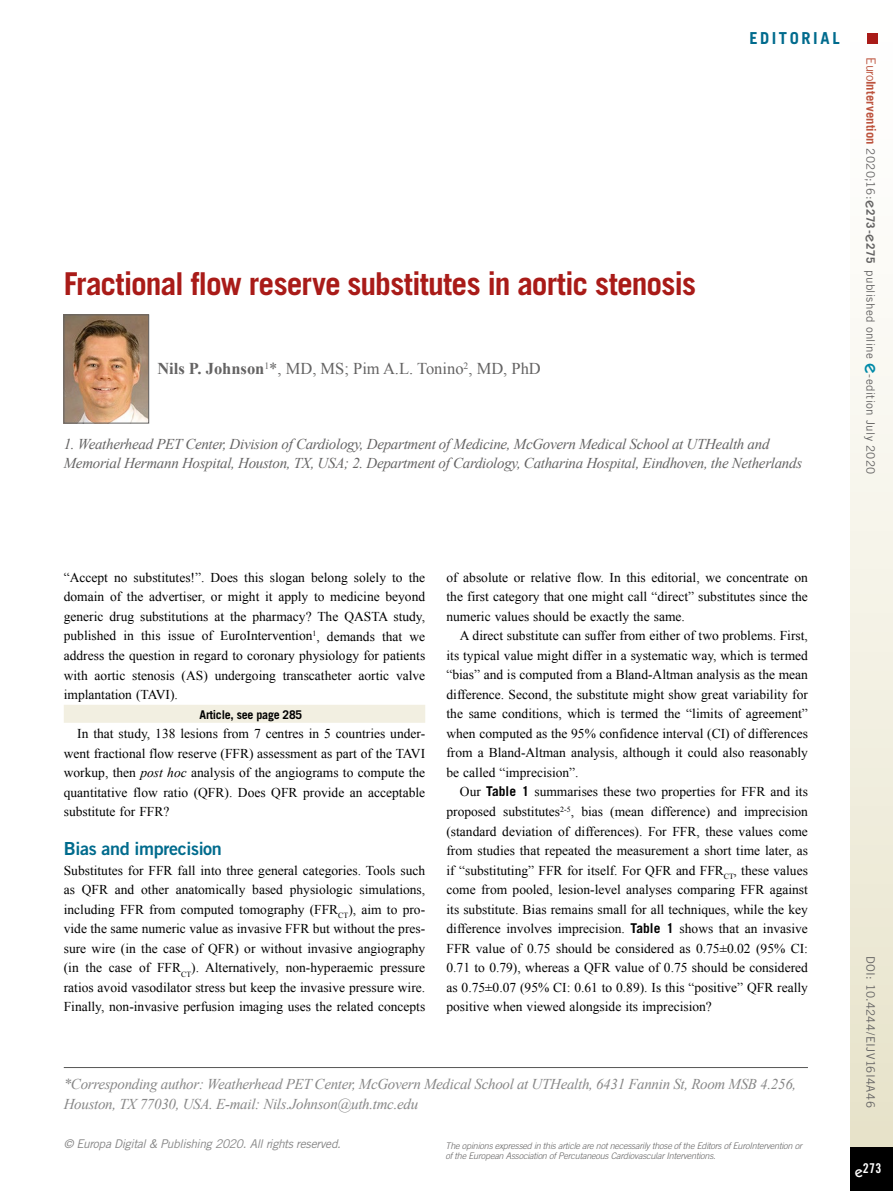
<style>
.page{position:relative;width:893px;height:1191px;background:#fff}
.page>*{position:absolute;margin:0;border:0;box-sizing:border-box;transform-origin:0 0}
.t1{font:700 31.5px "Trade Gothic LT Std";letter-spacing:-.03em;color:#a91b18}
.t2{font:18px "Trade Gothic LT Std Bd 2";letter-spacing:-.02em;color:#006b8d}
.t3{font:16.5px "Times New Roman";color:#646363}
.t4{font:700 16.5px "Trade Gothic LT Std";letter-spacing:.16em;color:#006b8d}
.t5{font:italic 15px/19.5px "Times New Roman";letter-spacing:-.02em;color:#646363}
.t6{font:italic 15px/19.5px "Times New Roman";letter-spacing:-.02em;color:#878787}
.t7{font:13.5px/19.5px "Times New Roman";color:#000;text-align:justify}
.t8{font:13.5px "Trade Gothic LT Std Bd Cn 20";color:#fff}
.t9{font:italic 12px "Trade Gothic LT Std";letter-spacing:-.03em;color:#878787}
.t10{font:700 12px "Trade Gothic LT Std";letter-spacing:-.02em;color:#000}
.t11{font:11.7px "Trade Gothic LT Std";letter-spacing:.03em;color:#646363}
.t12{font:italic 300 9px/10.5px "Trade Gothic LT Std";letter-spacing:-.02em;color:#646363}
.s1{font-weight:700}
.s2{font-size:12.75px;color:#bc533d}
.s3{font-weight:700;font-size:12.75px;color:#bc533d}
.s4{font-family:"ITC Kabel Std";font-weight:500;font-size:15px}
.s5{font-family:"ITC Kabel Std";font-weight:500;font-size:19.5px;color:#008aa8}
.s6{font-style:italic}
.s7{font-family:"Trade Gothic LT Std";font-weight:700}
</style>
<div class="page">
<div style="left:850px;top:0;width:43px;height:1191px;background:linear-gradient(to bottom,#fff,#e7e2c9)"></div>
<div style="left:850px;top:1147px;width:43px;height:44px;background:#000"></div>
<div style="left:867px;top:34px;width:11px;height:10px;background:#a91b18"></div>
<div style="left:64px;top:705px;width:361px;height:18px;background:#f2efe1"></div>
<img style="left:66px;top:317px;width:81px;height:104px">
<div style="left:64px;top:315px;width:85px;height:108px;border:1px solid #646363"></div>
<hr style="left:64px;top:1067px;width:744px;height:1px;background:#575756">
<p class="t4" style="left:749px;top:28px;width:92px">EDITORIAL</p>
<h1 class="t1" style="left:64px;top:264px;width:634px">Fractional flow reserve substitutes in aortic stenosis</h1>
<p class="t3" style="left:157px;top:357px;width:385px"><span class="s1">Nils P. Johnson</span><sup>1</sup>*, MD, MS; Pim A.L. Tonino<sup>2</sup>, MD, PhD</p>
<p class="t5" style="left:64px;top:434px;width:740px">1. Weatherhead PET Center, Division of Cardiology, Department of Medicine, McGovern Medical School at UTHealth and<br>Memorial Hermann Hospital, Houston, TX, USA; 2. Department of Cardiology, Catharina Hospital, Eindhoven, the Netherlands</p>
<p class="t11" style="left:878px;top:57px;width:419px;rotate:90deg"><span class="s2">Euro</span><span class="s3">Intervention</span> 2020;16:<span class="s4">e</span><span class="s1">273-</span><span class="s4">e</span><span class="s1">275</span> published online <span class="s5">e</span>-edition July 2020</p>
<p class="t7" style="left:64px;top:567px;width:363px">“Accept no substitutes!”. Does this slogan belong solely to the domain of the advertiser, or might it apply to medicine beyond generic drug substitutions at the pharmacy? The QASTA study, published in this issue of EuroIntervention<sup>1</sup>, demands that we address the question in regard to coronary physiology for patients with aortic stenosis (AS) undergoing transcatheter aortic valve implantation (TAVI).</p>
<p class="t10" style="left:200px;top:707px;width:104px">Article, see page 285</p>
<p class="t7" style="left:64px;top:723px;width:363px;text-indent:14px">In that study, 138 lesions from 7 centres in 5 countries under&shy;went fractional flow reserve (FFR) assessment as part of the TAVI workup, then <span class="s6">post hoc</span> analysis of the angiograms to compute the quantitative flow ratio (QFR). Does QFR provide an acceptable substitute for FFR?</p>
<h2 class="t2" style="left:64px;top:837px;width:160px">Bias and imprecision</h2>
<p class="t7" style="left:64px;top:860px;width:363px">Substitutes for FFR fall into three general categories. Tools such as QFR and other anatomically based physiologic simulations, including FFR from computed tomography (FFR<sub>CT</sub>), aim to pro&shy;vide the same numeric value as invasive FFR but without the pres&shy;sure wire (in the case of QFR) or without invasive angiography (in the case of FFR<sub>CT</sub>). Alternatively, non-hyperaemic pressure ratios avoid vasodilator stress but keep the invasive pressure wire.<br>Finally, non-invasive perfusion imaging uses the related concepts</p>
<p class="t7" style="left:446px;top:567px;width:363px">of absolute or relative flow. In this editorial, we concentrate on the first category that one might call “direct” substitutes since the numeric values should be exactly the same.</p>
<p class="t7" style="left:446px;top:626px;width:363px;text-indent:14px">A direct substitute can suffer from either of two problems. First, its typical value might differ in a systematic way, which is termed “bias” and is computed from a Bland-Altman analysis as the mean difference. Second, the substitute might show great variability for the same conditions, which is termed the “limits of agreement” when computed as the 95% confidence interval (CI) of differences from a Bland-Altman analysis, although it could also reasonably be called “imprecision”.</p>
<p class="t7" style="left:446px;top:782px;width:363px;text-indent:14px">Our <span class="s7">Table 1</span> summarises these two properties for FFR and its proposed substitutes<sup>2-5</sup>, bias (mean difference) and imprecision (standard deviation of differences). For FFR, these values come from studies that repeated the measurement a short time later, as if “substituting” FFR for itself. For QFR and FFR<sub>CT</sub>, these values come from pooled, lesion-level analyses comparing FFR against its substitute. Bias remains small for all techniques, while the key difference involves imprecision. <span class="s7">Table 1</span> shows that an invasive FFR value of 0.75 should be considered as 0.75±0.02 (95% CI:<br>0.71 to 0.79), whereas a QFR value of 0.75 should be considered as 0.75±0.07 (95% CI: 0.61 to 0.89). Is this “positive” QFR really positive when viewed alongside its imprecision?</p>
<p class="t6" style="left:64px;top:1074px;width:734px">*Corresponding author: Weatherhead PET Center, McGovern Medical School at UTHealth, 6431 Fannin St, Room MSB 4.256,<br>Houston, TX 77030, USA. E-mail: Nils.Johnson@uth.tmc.edu</p>
<p class="t9" style="left:64px;top:1137px;width:279px">© Europa Digital &amp; Publishing 2020. All rights reserved.</p>
<p class="t12" style="left:446px;top:1140px;width:358px">The opinions expressed in this article are not necessarily those of the Editors of EuroIntervention or of the European Association of Percutaneous Cardiovascular Interventions.</p>
<p class="t11" style="left:878px;top:955px;width:154px;rotate:90deg">DOI: 10.4244/EIJV16I4A46</p>
<p class="t8" style="left:855px;top:1160px;width:28px"><span class="s4">e</span>273</p>
</div>
